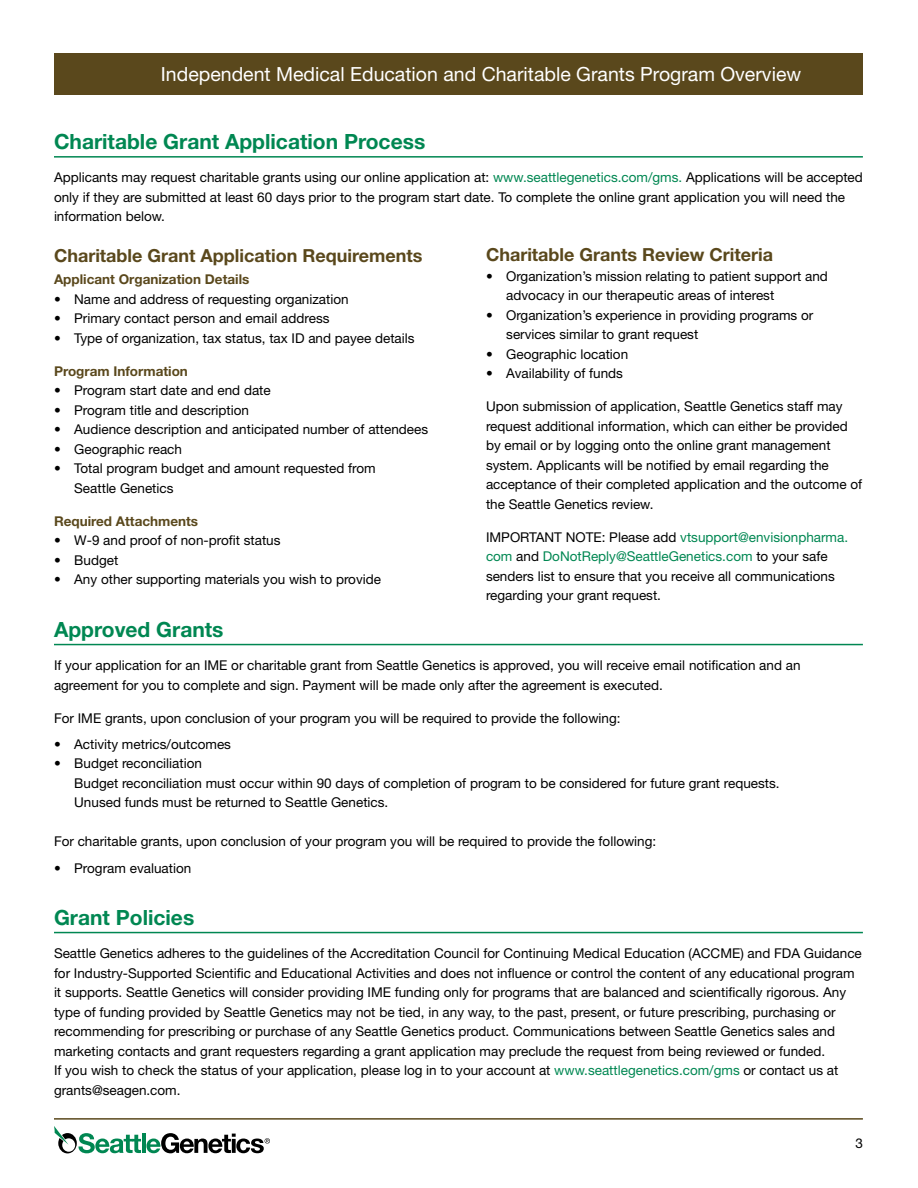
<style>
.page{position:relative;width:918px;height:1188px;background:#fff}
.page>*{position:absolute;margin:0;border:0;box-sizing:border-box;transform-origin:0 0}
.t1{font:700 21px "Helvetica Neue LT Std";color:#008752}
.t2{font:19.5px "Helvetica Neue LT Std";color:#fff}
.t3{font:700 18px "Helvetica Neue LT Std";color:#5a481c}
.t4{font:13.5px/19.5px "Helvetica Neue LT Std";color:#000}
.t5{font:700 13.5px "Helvetica Neue LT Std";color:#5a481c}
.s1{color:#008752}
</style>
<div class="page">
<hr style="left:54px;top:1118px;width:809px;height:2px;background:#5a481c">
<svg style="left:54px;top:1126px;width:216px;height:27px"></svg>
<hr style="left:54px;top:156px;width:809px;height:2px;background:#008752">
<div style="left:54px;top:54px;width:809px;height:41px;background:#5a481c"></div>
<hr style="left:54px;top:644px;width:809px;height:1px;background:#008752">
<hr style="left:54px;top:932px;width:809px;height:1px;background:#008752">
<h2 class="t2" style="left:161px;top:62px;width:642px">Independent Medical Education and Charitable Grants Program Overview</h2>
<h1 class="t1" style="left:54px;top:129px;width:373px">Charitable Grant Application Process</h1>
<p class="t4" style="left:54px;top:168px;width:810px">Applicants may request charitable grants using our online application at: <span class="s1">www.seattlegenetics.com/gms.</span> Applications will be accepted only if they are submitted at least 60 days prior to the program start date. To complete the online grant application you will need the information below.</p>
<h3 class="t3" style="left:54px;top:244px;width:370px">Charitable Grant Application Requirements</h3>
<h3 class="t3" style="left:486px;top:244px;width:289px">Charitable Grants Review Criteria</h3>
<p class="t4" style="left:506px;top:266px;width:323px;text-indent:-20px">• Organization’s mission relating to patient support and advocacy in our therapeutic areas of interest</p>
<p class="t4" style="left:506px;top:305px;width:309px;text-indent:-20px">• Organization’s experience in providing programs or services similar to grant request</p>
<p class="t4" style="left:486px;top:344px;width:144px">• Geographic location</p>
<p class="t4" style="left:486px;top:364px;width:139px">• Availability of funds</p>
<p class="t4" style="left:486px;top:397px;width:378px">Upon submission of application, Seattle Genetics staff may request additional information, which can either be provided by email or by logging onto the online grant management system. Applicants will be notified by email regarding the acceptance of their completed application and the outcome of the Seattle Genetics review.</p>
<p class="t4" style="left:486px;top:527px;width:364px">IMPORTANT NOTE: Please add <span class="s1">vtsupport@envisionpharma. com</span> and <span class="s1">DoNotReply@SeattleGenetics.com</span> to your safe senders list to ensure that you receive all communications regarding your grant request.</p>
<p class="t5" style="left:54px;top:271px;width:197px">Applicant Organization Details</p>
<p class="t4" style="left:54px;top:289px;width:296px">• Name and address of requesting organization</p>
<p class="t4" style="left:54px;top:309px;width:277px">• Primary contact person and email address</p>
<p class="t4" style="left:54px;top:328px;width:362px">• Type of organization, tax status, tax ID and payee details</p>
<p class="t5" style="left:54px;top:363px;width:135px">Program Information</p>
<p class="t4" style="left:54px;top:381px;width:218px">• Program start date and end date</p>
<p class="t4" style="left:54px;top:400px;width:197px">• Program title and description</p>
<p class="t4" style="left:54px;top:420px;width:376px">• Audience description and anticipated number of attendees</p>
<p class="t4" style="left:54px;top:439px;width:130px">• Geographic reach</p>
<p class="t4" style="left:74px;top:459px;width:303px;text-indent:-20px">• Total program budget and amount requested from<br>Seattle Genetics</p>
<p class="t5" style="left:54px;top:513px;width:146px">Required Attachments</p>
<p class="t4" style="left:54px;top:531px;width:228px">• W-9 and proof of non-profit status</p>
<p class="t4" style="left:54px;top:550px;width:66px">• Budget</p>
<p class="t4" style="left:54px;top:570px;width:329px">• Any other supporting materials you wish to provide</p>
<h1 class="t1" style="left:54px;top:617px;width:171px">Approved Grants</h1>
<p class="t4" style="left:54px;top:655px;width:748px">If your application for an IME or charitable grant from Seattle Genetics is approved, you will receive email notification and an agreement for you to complete and sign. Payment will be made only after the agreement is executed.</p>
<p class="t4" style="left:54px;top:708px;width:568px">For IME grants, upon conclusion of your program you will be required to provide the following:</p>
<p class="t4" style="left:54px;top:734px;width:179px">• Activity metrics/outcomes</p>
<p class="t4" style="left:74px;top:754px;width:707px;text-indent:-20px">• Budget reconciliation<br>Budget reconciliation must occur within 90 days of completion of program to be considered for future grant requests.<br>Unused funds must be returned to Seattle Genetics.</p>
<p class="t4" style="left:54px;top:832px;width:604px">For charitable grants, upon conclusion of your program you will be required to provide the following:</p>
<p class="t4" style="left:54px;top:858px;width:139px">• Program evaluation</p>
<h1 class="t1" style="left:54px;top:905px;width:142px">Grant Policies</h1>
<p class="t4" style="left:54px;top:943px;width:809px">Seattle Genetics adheres to the guidelines of the Accreditation Council for Continuing Medical Education (ACCME) and FDA Guidance for Industry-Supported Scientific and Educational Activities and does not influence or control the content of any educational program it supports. Seattle Genetics will consider providing IME funding only for programs that are balanced and scientifically rigorous. Any type of funding provided by Seattle Genetics may not be tied, in any way, to the past, present, or future prescribing, purchasing or recommending for prescribing or purchase of any Seattle Genetics product. Communications between Seattle Genetics sales and marketing contacts and grant requesters regarding a grant application may preclude the request from being reviewed or funded.<br>If you wish to check the status of your application, please log in to your account at <span class="s1">www.seattlegenetics.com/gms</span> or contact us at grants@seagen.com.</p>
<p class="t4" style="left:855px;top:1133px;width:9px">3</p>
</div>
